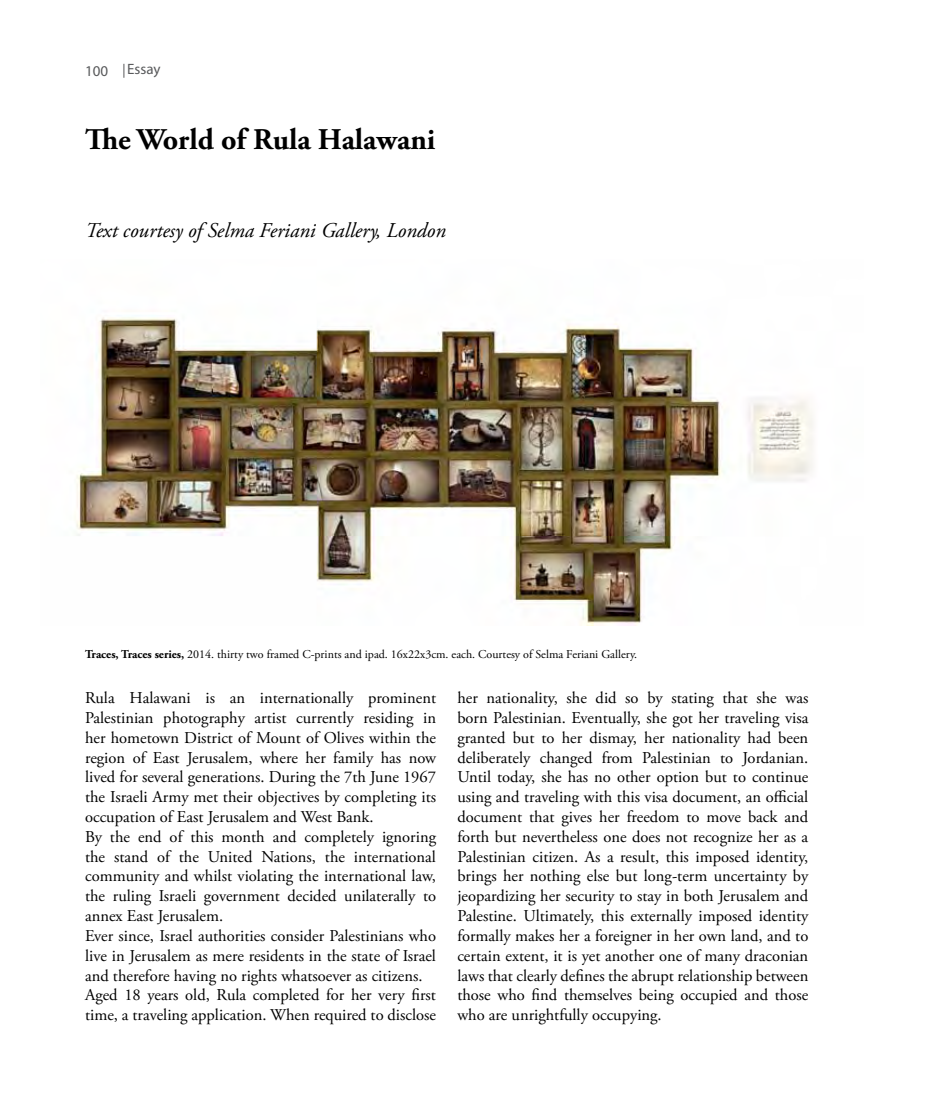
<style>
.page{position:relative;width:936px;height:1106px;background:#fff}
.page>*{position:absolute;margin:0;border:0;box-sizing:border-box;transform-origin:0 0}
.t1{font:700 30px "Adobe Garamond Pro";color:#000}
.t2{font:italic 21px "Adobe Garamond Pro";color:#000}
.t3{font:16.5px/19.8px "Adobe Garamond Pro";color:#000}
.t4{font:15px "Myriad Pro";color:#58595b}
.t5{font:12px "Adobe Garamond Pro";color:#000}
.s1{font-weight:700}
</style>
<div class="page">
<svg style="left:124px;top:64px;width:1px;height:14px"></svg>
<img style="left:74px;top:317px;width:740px;height:308px">
<p class="t4" style="left:85px;top:62px;width:25px">100</p>
<p class="t4" style="left:127px;top:59px;width:35px">Essay</p>
<h1 class="t1" style="left:85px;top:122px;width:352px">The World of Rula Halawani</h1>
<p class="t2" style="left:85px;top:218px;width:362px">Text courtesy of Selma Feriani Gallery, London</p>
<p class="t5" style="left:85px;top:647px;width:553px"><span class="s1">Traces, Traces series,</span> 2014. thirty two framed C-prints and ipad. 16x22x3cm. each. Courtesy of Selma Feriani Gallery.</p>
<p class="t3" style="left:85px;top:688px;width:352px">Rula Halawani is an internationally prominent Palestinian photography artist currently residing in her hometown District of Mount of Olives within the region of East Jerusalem, where her family has now lived for several generations. During the 7th June 1967 the Israeli Army met their objectives by completing its occupation of East Jerusalem and West Bank.<br>By the end of this month and completely ignoring the stand of the United Nations, the international community and whilst violating the international law, the ruling Israeli government decided unilaterally to annex East Jerusalem.<br>Ever since, Israel authorities consider Palestinians who live in Jerusalem as mere residents in the state of Israel and therefore having no rights whatsoever as citizens.<br>Aged 18 years old, Rula completed for her very first time, a traveling application. When required to disclose</p>
<p class="t3" style="left:457px;top:688px;width:352px;text-align:justify">her nationality, she did so by stating that she was born Palestinian. Eventually, she got her traveling visa granted but to her dismay, her nationality had been deliberately changed from Palestinian to Jordanian.<br>Until today, she has no other option but to continue using and traveling with this visa document, an official document that gives her freedom to move back and forth but nevertheless one does not recognize her as a Palestinian citizen. As a result, this imposed identity, brings her nothing else but long-term uncertainty by jeopardizing her security to stay in both Jerusalem and Palestine. Ultimately, this externally imposed identity formally makes her a foreigner in her own land, and to certain extent, it is yet another one of many draconian laws that clearly defines the abrupt relationship between those who find themselves being occupied and those who are unrightfully occupying.</p>
</div>
